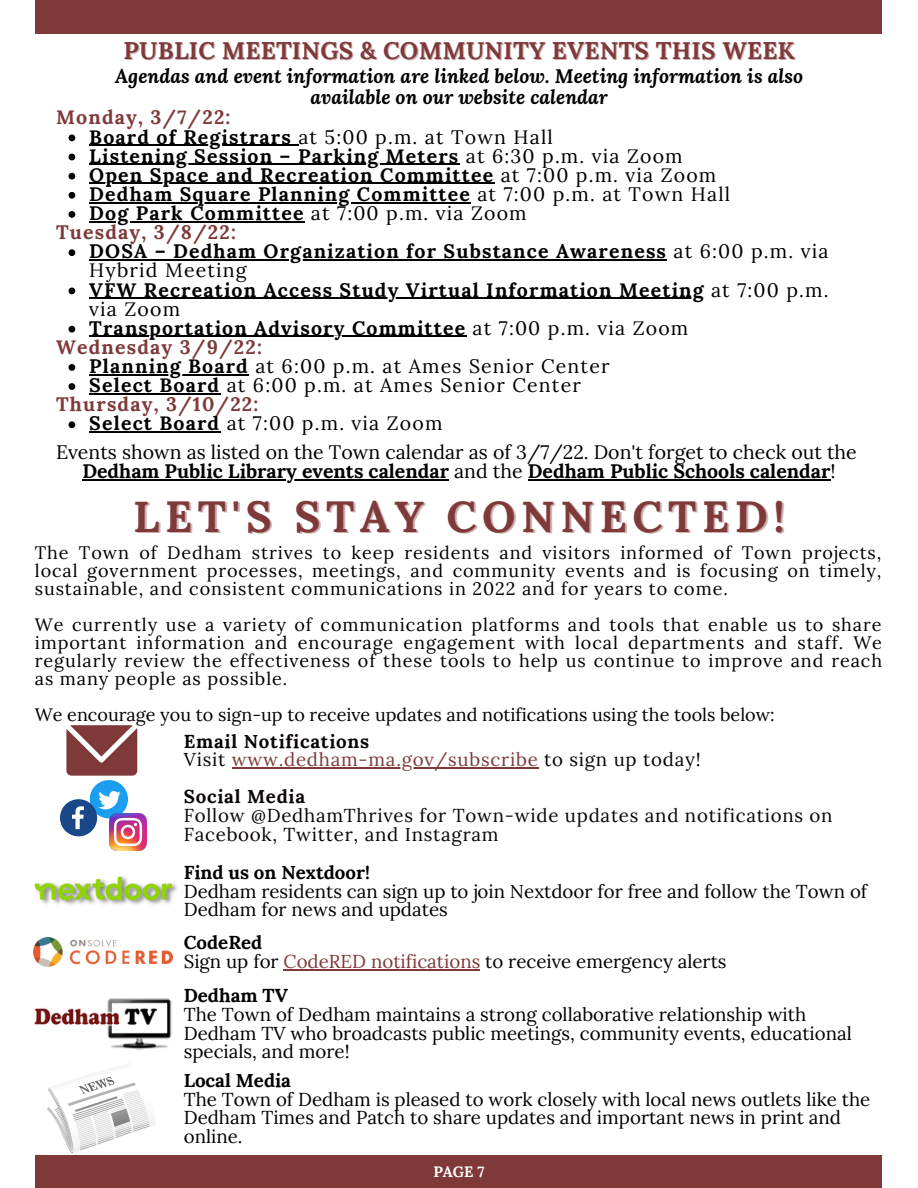
<style>
.page{position:relative;width:918px;height:1188px;background:#fff}
.page>*{position:absolute;margin:0;border:0;box-sizing:border-box;transform-origin:0 0}
.t1{font:700 43.5px "Lora";letter-spacing:.13em;color:#7f3939}
.t2{font:700 24.15px "Lora";letter-spacing:.01em;color:#7f3939}
.t3{font:700 19.5px/19.2px "Lora";letter-spacing:.06em;color:#000}
.t4{font:19.5px "Lora";letter-spacing:.06em;color:#000}
.t5{font:italic 700 19.5px/20.2px "Lora";color:#000;text-align:center}
.t6{font:19.5px "Lora";color:#000}
.t7{font:700 19.5px "Lora";color:#000}
.t8{font:700 19.5px "Lora";letter-spacing:.06em;color:#7f3939}
.t9{font:18.75px/18.8px "Lora";color:#000}
.t10{font:18.75px/18.8px "Lora";letter-spacing:.04em;color:#090504}
.t11{font:18.75px "Lora";letter-spacing:.04em;color:#7f3939}
.t12{font:700 18.75px "Lora";color:#000}
.t13{font:700 18.75px "Lora";letter-spacing:.04em;color:#090504}
.t14{font:18px/18px "Lora";letter-spacing:.05em;color:#000;text-align:justify}
.t15{font:18px "Lora";color:#000}
.t16{font:700 15px "Lora";color:#fff}
.s1{font-weight:700}
.s2{font-weight:400}
.s3{color:#090504}
.s4{color:#7f3939}
</style>
<div class="page">
<div style="left:36px;top:1155px;width:846px;height:33px;background:#7f3939"></div>
<div style="left:36px;top:0;width:846px;height:34px;background:#7f3939"></div>
<svg style="left:69px;top:135px;width:6px;height:6px"></svg>
<hr style="left:89px;top:145px;width:203px;height:1px;background:#000">
<svg style="left:69px;top:154px;width:6px;height:6px"></svg>
<hr style="left:89px;top:164px;width:371px;height:1px;background:#000">
<svg style="left:69px;top:173px;width:6px;height:7px"></svg>
<hr style="left:89px;top:183px;width:405px;height:1px;background:#000">
<svg style="left:69px;top:192px;width:6px;height:7px"></svg>
<hr style="left:89px;top:202px;width:382px;height:1px;background:#000">
<svg style="left:69px;top:211px;width:6px;height:7px"></svg>
<hr style="left:89px;top:221px;width:216px;height:1px;background:#000">
<svg style="left:69px;top:249px;width:6px;height:7px"></svg>
<hr style="left:89px;top:259px;width:578px;height:2px;background:#000">
<svg style="left:69px;top:288px;width:6px;height:6px"></svg>
<hr style="left:89px;top:298px;width:616px;height:1px;background:#000">
<svg style="left:69px;top:326px;width:6px;height:7px"></svg>
<hr style="left:89px;top:336px;width:377px;height:1px;background:#000">
<svg style="left:69px;top:364px;width:6px;height:7px"></svg>
<hr style="left:89px;top:374px;width:160px;height:1px;background:#000">
<svg style="left:69px;top:383px;width:6px;height:7px"></svg>
<hr style="left:89px;top:393px;width:131px;height:1px;background:#000">
<svg style="left:69px;top:421px;width:6px;height:7px"></svg>
<hr style="left:89px;top:432px;width:131px;height:1px;background:#000">
<hr style="left:82px;top:479px;width:367px;height:1px;background:#000">
<hr style="left:528px;top:479px;width:302px;height:1px;background:#000">
<hr style="left:232px;top:767px;width:307px;height:2px;background:#7f3939">
<svg style="left:60px;top:725px;width:77px;height:111px"></svg>
<img style="left:109px;top:814px;width:37px;height:37px">
<img style="left:33px;top:937px;width:140px;height:29px">
<hr style="left:284px;top:969px;width:196px;height:2px;background:#7f3939">
<img style="left:34px;top:876px;width:143px;height:29px">
<img style="left:34px;top:998px;width:138px;height:51px">
<svg style="left:47px;top:1065px;width:108px;height:89px"></svg>
<p class="t2" style="left:124px;top:35px;width:673px">PUBLIC MEETINGS &amp; COMMUNITY EVENTS THIS WEEK</p>
<p class="t5" style="left:115px;top:66px;width:689px">Agendas and event information are linked below. Meeting information is also available on our website calendar</p>
<p class="t4" style="left:89px;top:124px;width:465px"><span class="s1">Board of Registrars</span> at 5:00 p.m. at Town Hall</p>
<p class="t3" style="left:89px;top:146px;width:595px">Listening Session – Parking Meters <span class="s2">at 6:30 p.m. via Zoom</span></p>
<p class="t3" style="left:89px;top:165px;width:629px">Open Space and Recreation Committee <span class="s2">at 7:00 p.m. via Zoom</span></p>
<p class="t3" style="left:89px;top:184px;width:642px">Dedham Square Planning Committee <span class="s2">at 7:00 p.m. at Town Hall</span></p>
<p class="t4" style="left:89px;top:200px;width:439px"><span class="s1">Dog Park Committee</span> at 7:00 p.m. via Zoom</p>
<p class="t3" style="left:89px;top:242px;width:741px">DOSA – Dedham Organization for Substance Awareness <span class="s2">at 6:00 p.m. via<br>Hybrid Meeting</span></p>
<p class="t3" style="left:89px;top:280px;width:741px">VFW Recreation Access Study Virtual Information Meeting <span class="s2">at 7:00 p.m. via Zoom</span></p>
<p class="t3" style="left:89px;top:318px;width:601px">Transportation Advisory Committee <span class="s2">at 7:00 p.m. via Zoom</span></p>
<p class="t4" style="left:89px;top:353px;width:522px"><span class="s1">Planning Board</span> at 6:00 p.m. at Ames Senior Center</p>
<p class="t4" style="left:89px;top:373px;width:493px"><span class="s1">Select Board</span> at 6:00 p.m. at Ames Senior Center</p>
<p class="t4" style="left:89px;top:411px;width:355px"><span class="s1">Select Board</span> at 7:00 p.m. via Zoom</p>
<p class="t8" style="left:56px;top:105px;width:176px">Monday, 3/7/22:</p>
<p class="t8" style="left:56px;top:220px;width:181px">Tuesday, 3/8/22:</p>
<p class="t8" style="left:56px;top:334px;width:207px">Wednesday 3/9/22:</p>
<p class="t8" style="left:56px;top:392px;width:204px">Thursday, 3/10/22:</p>
<p class="t6" style="left:56px;top:439px;width:802px">Events shown as listed on the Town calendar as of 3/7/22. Don't forget to check out the</p>
<p class="t7" style="left:82px;top:458px;width:755px">Dedham Public Library events calendar <span class="s2">and the</span> Dedham Public Schools calendar<span class="s2">!</span></p>
<p class="t1" style="left:133px;top:488px;width:653px">LET'S STAY CONNECTED!</p>
<p class="t14" style="left:35px;top:544px;width:848px">The Town of Dedham strives to keep residents and visitors informed of Town projects, local government processes, meetings, and community events and is focusing on timely, sustainable, and consistent communications in 2022 and for years to come.</p>
<p class="t14" style="left:35px;top:616px;width:849px">We currently use a variety of communication platforms and tools that enable us to share important information and encourage engagement with local departments and staff. We regularly review the effectiveness of these tools to help us continue to improve and reach as many people as possible.</p>
<p class="t15" style="left:35px;top:703px;width:741px">We encourage you to sign-up to receive updates and notifications using the tools below:</p>
<p class="t13" style="left:184px;top:729px;width:187px">Email Notifications</p>
<p class="t11" style="left:184px;top:747px;width:518px"><span class="s3">Visit</span> www.dedham-ma.gov/subscribe <span class="s3">to sign up today!</span></p>
<p class="t13" style="left:184px;top:785px;width:123px">Social Media</p>
<p class="t10" style="left:184px;top:806px;width:650px">Follow @DedhamThrives for Town-wide updates and notifications on<br>Facebook, Twitter, and Instagram</p>
<p class="t12" style="left:184px;top:860px;width:188px">Find us on Nextdoor!</p>
<p class="t9" style="left:184px;top:881px;width:685px">Dedham residents can sign up to join Nextdoor for free and follow the Town of<br>Dedham for news and updates</p>
<p class="t12" style="left:184px;top:930px;width:80px">CodeRed</p>
<p class="t9" style="left:184px;top:951px;width:544px">Sign up for <span class="s4">CodeRED notifications</span> to receive emergency alerts</p>
<p class="t12" style="left:184px;top:983px;width:106px">Dedham TV</p>
<p class="t9" style="left:184px;top:1005px;width:670px">The Town of Dedham maintains a strong collaborative relationship with<br>Dedham TV who broadcasts public meetings, community events, educational specials, and more!</p>
<p class="t12" style="left:184px;top:1068px;width:109px">Local Media</p>
<p class="t9" style="left:184px;top:1089px;width:688px">The Town of Dedham is pleased to work closely with local news outlets like the<br>Dedham Times and Patch to share updates and important news in print and online.</p>
<p class="t16" style="left:433px;top:1162px;width:53px">PAGE 7</p>
</div>
